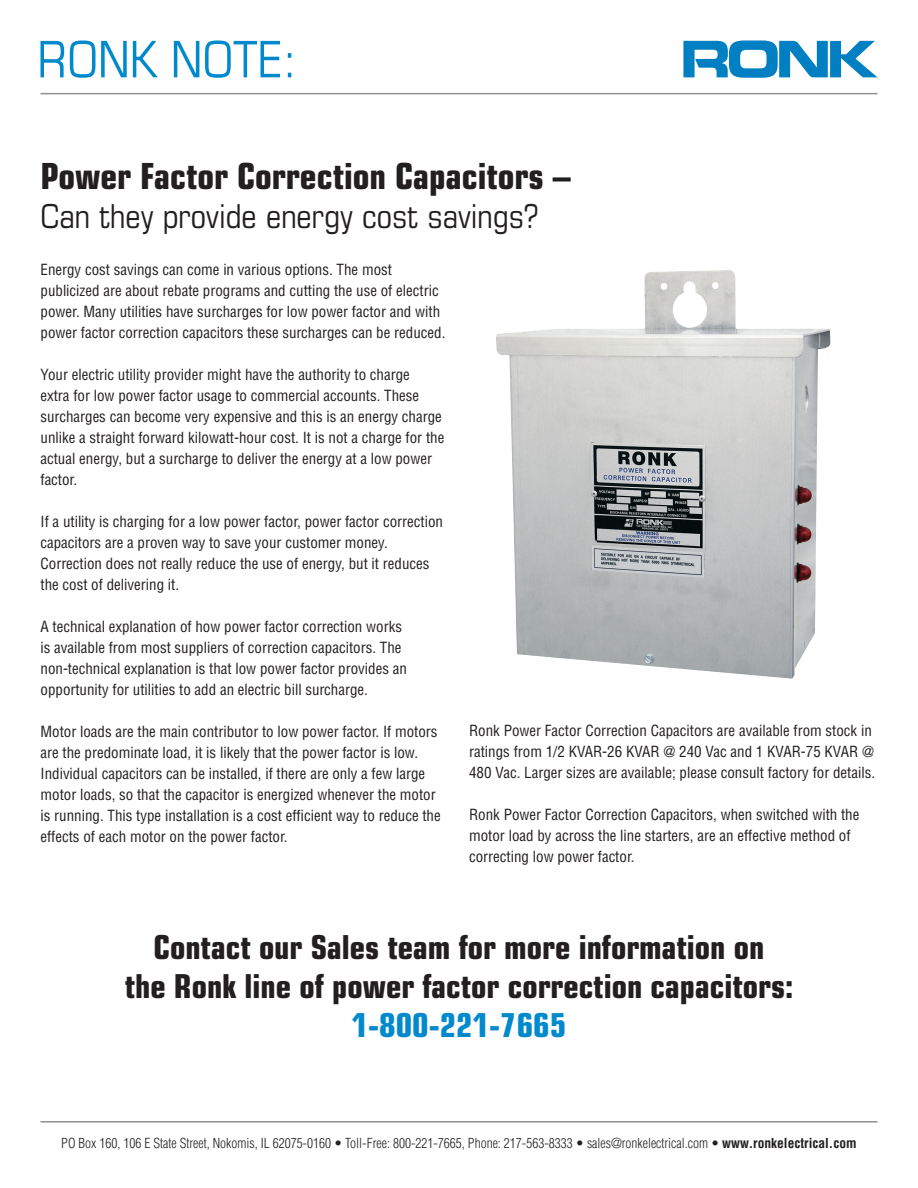
<style>
.page{position:relative;width:918px;height:1188px;background:#fff}
.page>*{position:absolute;margin:0;border:0;box-sizing:border-box;transform-origin:0 0}
.t1{font:700 condensed 36px "Eurostile LT Std";color:#231f20}
.t2{font:700 condensed 33px/39px "Eurostile LT Std";color:#231f20;text-align:center}
.t3{font:condensed 33px "Eurostile LT Std";color:#231f20}
.t4{font:700 condensed 33px "Eurostile LT Std";color:#008acd}
.t5{font:condensed 15px/21px "Helvetica LT Std";color:#231f20}
.t6{font:300 condensed 13.5px "Helvetica LT Std";color:#231f20}
.s1{font-weight:700}
</style>
<div class="page">
<svg style="left:683px;top:40px;width:194px;height:38px"></svg>
<hr style="left:40px;top:93px;width:838px;height:1px;background:#231f20">
<svg style="left:40px;top:41px;width:251px;height:37px"></svg>
<hr style="left:40px;top:1121px;width:838px;height:2px;background:#231f20">
<img style="left:496px;top:270px;width:334px;height:409px">
<h1 class="t1" style="left:40px;top:154px;width:532px">Power Factor Correction Capacitors –</h1>
<h2 class="t3" style="left:40px;top:196px;width:499px">Can they provide energy cost savings?</h2>
<p class="t5" style="left:40px;top:259px;width:406px">Energy cost savings can come in various options. The most publicized are about rebate programs and cutting the use of electric power. Many utilities have surcharges for low power factor and with power factor correction capacitors these surcharges can be reduced.</p>
<p class="t5" style="left:40px;top:364px;width:405px">Your electric utility provider might have the authority to charge<br>extra for low power factor usage to commercial accounts. These surcharges can become very expensive and this is an energy charge unlike a straight forward kilowatt-hour cost. It is not a charge for the actual energy, but a surcharge to deliver the energy at a low power factor.</p>
<p class="t5" style="left:40px;top:511px;width:404px">If a utility is charging for a low power factor, power factor correction capacitors are a proven way to save your customer money.<br>Correction does not really reduce the use of energy, but it reduces the cost of delivering it.</p>
<p class="t5" style="left:40px;top:616px;width:368px">A technical explanation of how power factor correction works is available from most suppliers of correction capacitors. The non-technical explanation is that low power factor provides an opportunity for utilities to add an electric bill surcharge.</p>
<p class="t5" style="left:40px;top:721px;width:402px">Motor loads are the main contributor to low power factor. If motors are the predominate load, it is likely that the power factor is low.<br>Individual capacitors can be installed, if there are only a few large motor loads, so that the capacitor is energized whenever the motor is running. This type installation is a cost efficient way to reduce the effects of each motor on the power factor.</p>
<p class="t5" style="left:469px;top:720px;width:408px">Ronk Power Factor Correction Capacitors are available from stock in ratings from 1/2 KVAR-26 KVAR @ 240 Vac and 1 KVAR-75 KVAR @<br>480 Vac. Larger sizes are available; please consult factory for details.</p>
<p class="t5" style="left:469px;top:804px;width:392px">Ronk Power Factor Correction Capacitors, when switched with the motor load by across the line starters, are an effective method of correcting low power factor.</p>
<h2 class="t2" style="left:125px;top:928px;width:670px">Contact our Sales team for more information on<br>the Ronk line of power factor correction capacitors:</h2>
<h2 class="t4" style="left:352px;top:1005px;width:216px">1-800-221-7665</h2>
<p class="t6" style="left:61px;top:1134px;width:797px">PO Box 160, 106 E State Street, Nokomis, IL 62075-0160 • Toll-Free: 800-221-7665, Phone: 217-563-8333 • sales@ronkelectrical.com • <span class="s1">www.ronkelectrical.com</span></p>
</div>
